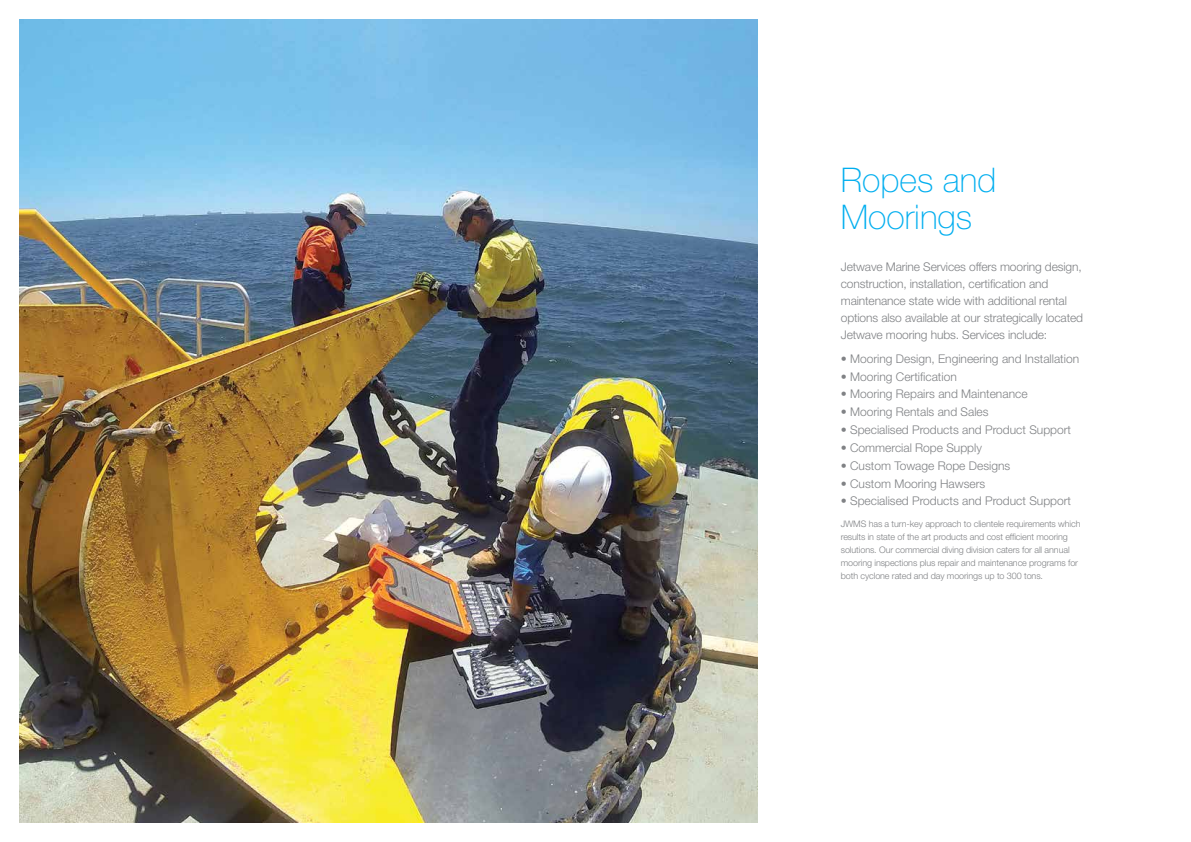
<style>
.page{position:relative;width:1191px;height:842px;background:#fff}
.page>*{position:absolute;margin:0;border:0;box-sizing:border-box;transform-origin:0 0}
.t1{font:100 34px/37px "Helvetica Neue LT Std";color:#00aeef}
.t2{font:300 12px/17px "Helvetica Neue LT Std";color:#808285}
.t3{font:300 9px/13px "Helvetica Neue LT Std";letter-spacing:-.01em;color:#808285}
</style>
<div class="page">
<img style="left:20px;top:20px;width:737px;height:802px">
<h1 class="t1" style="left:840px;top:161px;width:157px">Ropes and<br>Moorings</h1>
<p class="t2" style="left:840px;top:258px;width:244px">Jetwave Marine Services offers mooring design, construction, installation, certification and maintenance state wide with additional rental options also available at our strategically located Jetwave mooring hubs. Services include:</p>
<p class="t2" style="left:840px;top:350px;width:240px">• Mooring Design, Engineering and Installation</p>
<p class="t2" style="left:840px;top:368px;width:118px">• Mooring Certification</p>
<p class="t2" style="left:840px;top:385px;width:188px">• Mooring Repairs and Maintenance</p>
<p class="t2" style="left:840px;top:403px;width:149px">• Mooring Rentals and Sales</p>
<p class="t2" style="left:840px;top:421px;width:232px">• Specialised Products and Product Support</p>
<p class="t2" style="left:840px;top:439px;width:143px">• Commercial Rope Supply</p>
<p class="t2" style="left:840px;top:457px;width:171px">• Custom Towage Rope Designs</p>
<p class="t2" style="left:840px;top:475px;width:146px">• Custom Mooring Hawsers</p>
<p class="t2" style="left:840px;top:492px;width:232px">• Specialised Products and Product Support</p>
<p class="t3" style="left:840px;top:517px;width:241px">JWMS has a turn-key approach to clientele requirements which results in state of the art products and cost efficient mooring solutions. Our commercial diving division caters for all annual mooring inspections plus repair and maintenance programs for both cyclone rated and day moorings up to 300 tons.</p>
</div>
